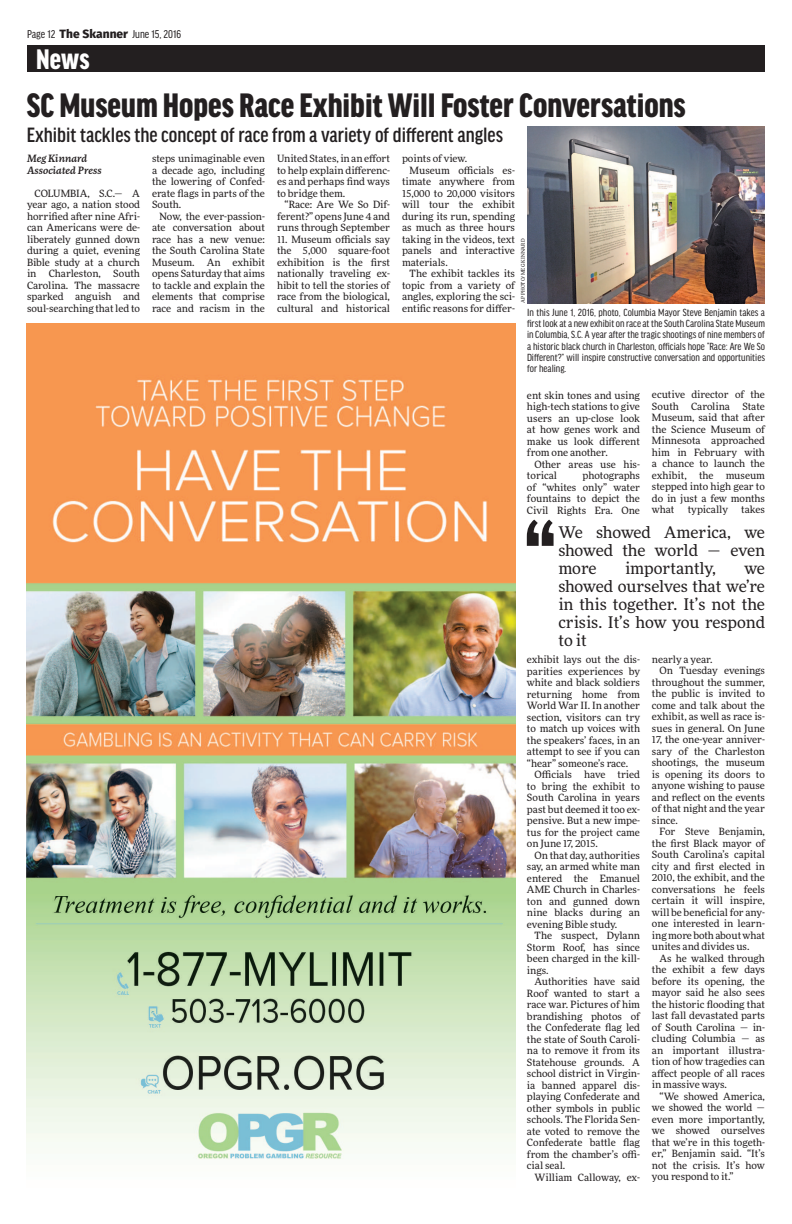
<style>
.page{position:relative;width:792px;height:1224px;background:#fff}
.page>*{position:absolute;margin:0;border:0;box-sizing:border-box;transform-origin:0 0}
.t1{font:500 condensed 147.5px "Good Headline Pro";color:#231f20}
.t2{font:900 condensed 36px "Good Headline Pro";color:#231f20}
.t3{font:900 condensed 30px "Good Headline Pro";color:#fff}
.t4{font:500 condensed 22px "Good Headline Pro";color:#231f20}
.t5{font:16px/18px "More Pro";color:#231f20;text-align:justify}
.t6{font:condensed 12px "Good Headline Pro";color:#231f20}
.t7{font:condensed 11px/11.2px "Good Headline Pro";color:#231f20;text-align:justify}
.t8{font:10px/11.5px "More Pro";color:#231f20;text-align:justify}
.t9{font:italic 500 10px/11.5px "More Pro";color:#231f20}
.t10{font:5px "More Pro";letter-spacing:.02em;color:#231f20}
.s1{font-family:"Fira Sans";font-weight:800;font-stretch:normal}
</style>
<div class="page">
<div style="left:27px;top:45px;width:738px;height:27px;background:#231f20"></div>
<img style="left:528px;top:126px;width:237px;height:177px">
<img style="left:27px;top:324px;width:488px;height:836px">
<p class="t6" style="left:27px;top:29px;width:156px">Page 12 <span class="s1">The Skanner</span> June 15, 2016</p>
<h3 class="t3" style="left:36px;top:47px;width:55px">News</h3>
<h2 class="t2" style="left:27px;top:91px;width:660px">SC Museum Hopes Race Exhibit Will Foster Conversations</h2>
<h3 class="t4" style="left:27px;top:126px;width:478px">Exhibit tackles the concept of race from a variety of diferent angles</h3>
<p class="t9" style="left:27px;top:154px;width:76px">Meg Kinnard<br>Associated Press</p>
<p class="t8" style="left:27px;top:188px;width:115px;text-indent:8px">COLUMBIA, S.C.— A year ago, a nation stood horriied ater nine Afri&shy;can Americans were de&shy;liberately gunned down during a quiet, evening Bible study at a church in Charleston, South Carolina. The massacre sparked anguish and soul-searching that led to</p>
<p class="t8" style="left:152px;top:154px;width:115px">steps unimaginable even a decade ago, including the lowering of Confed&shy;erate lags in parts of the South.</p>
<p class="t8" style="left:152px;top:211px;width:115px;text-indent:8px">Now, the ever-passion&shy;ate conversation about race has a new venue: the South Carolina State Museum. An exhibit opens Saturday that aims to tackle and explain the elements that comprise race and racism in the</p>
<p class="t8" style="left:277px;top:154px;width:114px">United States, in an efort to help explain diferenc&shy;es and perhaps ind ways to bridge them.</p>
<p class="t8" style="left:277px;top:200px;width:115px;text-indent:8px">“Race: Are We So Dif&shy;ferent?” opens June 4 and runs through September</p>
<p class="t8" style="left:277px;top:234px;width:115px">11. Museum oicials say the 5,000 square-foot exhibition is the irst nationally traveling ex&shy;hibit to tell the stories of race from the biological, cultural and historical</p>
<p class="t8" style="left:402px;top:154px;width:67px">points of view.</p>
<p class="t8" style="left:410px;top:165px;width:107px">Museum oicials es-</p>
<p class="t8" style="left:402px;top:177px;width:115px">timate anywhere from</p>
<p class="t8" style="left:402px;top:188px;width:114px">15,000 to 20,000 visitors</p>
<p class="t8" style="left:402px;top:200px;width:114px">will tour the exhibit</p>
<p class="t8" style="left:402px;top:211px;width:115px">during its run, spending</p>
<p class="t8" style="left:402px;top:223px;width:115px">as much as three hours</p>
<p class="t8" style="left:402px;top:234px;width:115px">taking in the videos, text</p>
<p class="t8" style="left:402px;top:246px;width:114px">panels and interactive</p>
<p class="t8" style="left:402px;top:257px;width:47px">materials.</p>
<p class="t8" style="left:410px;top:269px;width:107px">The exhibit tackles its</p>
<p class="t8" style="left:402px;top:280px;width:115px">topic from a variety of</p>
<p class="t8" style="left:402px;top:292px;width:115px">angles, exploring the sci-</p>
<p class="t8" style="left:402px;top:303px;width:115px">entiic reasons for difer-</p>
<p class="t10" style="left:521px;top:303px;width:66px;rotate:-90deg">AP PHOTO/MEG KINNARD</p>
<p class="t7" style="left:527px;top:307px;width:240px">In this June 1, 2016, photo, Columbia Mayor Steve Benjamin takes a irst look at a new exhibit on race at the South Carolina State Museum in Columbia, S.C. A year after the tragic shootings of nine members of a historic black church in Charleston, oicials hope “Race: Are We So Diferent?” will inspire constructive conversation and opportunities for healing.</p>
<p class="t8" style="left:527px;top:390px;width:115px">ent skin tones and using high-tech stations to give users an up-close look at how genes work and make us look diferent from one another.</p>
<p class="t8" style="left:527px;top:459px;width:114px;text-indent:8px">Other areas use his&shy;torical</p>
<p class="t8" style="left:527px;top:471px;width:115px;text-indent:56px">photographs of “whites only” water fountains to depict the Civil Rights Era. One</p>
<p class="t8" style="left:652px;top:389px;width:115px">ecutive director of the South Carolina State Museum, said that ater the Science Museum of Minnesota approached him in February with a chance to launch the exhibit, the museum stepped into high gear to do in just a few months what</p>
<p class="t8" style="left:688px;top:504px;width:42px">typically</p>
<p class="t8" style="left:741px;top:504px;width:25px">takes</p>
<h1 class="t1" style="left:523px;top:516px;width:35px">“</h1>
<h3 class="t5" style="left:558px;top:524px;width:208px">We showed America, we showed the world — even more</h3>
<h3 class="t5" style="left:625px;top:560px;width:92px">importantly,</h3>
<h3 class="t5" style="left:558px;top:560px;width:208px;text-indent:186px">we showed ourselves that we’re in this together. It’s not the crisis. It’s how you respond to it</h3>
<p class="t8" style="left:527px;top:655px;width:115px">exhibit lays out the dis&shy;parities experiences by white and black soldiers returning home from World War II. In another section, visitors can try to match up voices with the speakers’ faces, in an attempt to see if you can “hear” someone’s race.</p>
<p class="t8" style="left:527px;top:770px;width:115px;text-indent:8px">Oicials have tried to bring the exhibit to South Carolina in years past but deemed it too ex&shy;pensive. But a new impe&shy;tus for the project came on June 17, 2015.</p>
<p class="t8" style="left:527px;top:850px;width:115px;text-indent:8px">On that day, authorities say, an armed white man entered the Emanuel AME Church in Charles&shy;ton and gunned down nine blacks during an evening Bible study.</p>
<p class="t8" style="left:527px;top:931px;width:115px;text-indent:8px">The suspect, Dylann Storm Roof, has since been charged in the kill&shy;ings.</p>
<p class="t8" style="left:527px;top:977px;width:115px;text-indent:8px">Authorities have said Roof wanted to start a race war. Pictures of him brandishing photos of the Confederate lag led the state of South Caroli&shy;na to remove it from its Statehouse grounds. A school district in Virgin&shy;ia banned apparel dis&shy;playing Confederate and other symbols in public schools. The Florida Sen&shy;ate voted to remove the Confederate battle lag from the chamber’s oi&shy;cial seal.</p>
<p class="t8" style="left:535px;top:1172px;width:107px">William Calloway, ex-</p>
<p class="t8" style="left:652px;top:654px;width:62px">nearly a year.</p>
<p class="t8" style="left:660px;top:665px;width:107px">On Tuesday evenings</p>
<p class="t8" style="left:652px;top:677px;width:115px">throughout the summer,</p>
<p class="t8" style="left:652px;top:688px;width:115px">the public is invited to</p>
<p class="t8" style="left:652px;top:700px;width:115px">come and talk about the</p>
<p class="t8" style="left:652px;top:711px;width:114px">exhibit, as well as race is-</p>
<p class="t8" style="left:652px;top:723px;width:114px">sues in general. On June</p>
<p class="t8" style="left:652px;top:734px;width:115px">17, the one-year anniver-</p>
<p class="t8" style="left:652px;top:746px;width:115px">sary of the Charleston</p>
<p class="t8" style="left:652px;top:757px;width:115px">shootings, the museum</p>
<p class="t8" style="left:652px;top:769px;width:114px">is opening its doors to</p>
<p class="t8" style="left:652px;top:780px;width:115px">anyone wishing to pause</p>
<p class="t8" style="left:652px;top:792px;width:114px">and relect on the events</p>
<p class="t8" style="left:652px;top:803px;width:114px">of that night and the year</p>
<p class="t8" style="left:652px;top:815px;width:27px">since.</p>
<p class="t8" style="left:660px;top:826px;width:107px">For Steve Benjamin,</p>
<p class="t8" style="left:652px;top:838px;width:115px">the irst Black mayor of</p>
<p class="t8" style="left:652px;top:849px;width:115px">South Carolina’s capital</p>
<p class="t8" style="left:652px;top:861px;width:114px">city and irst elected in</p>
<p class="t8" style="left:652px;top:872px;width:114px">2010, the exhibit, and the</p>
<p class="t8" style="left:652px;top:884px;width:114px">conversations he feels</p>
<p class="t8" style="left:652px;top:895px;width:114px">certain it will inspire,</p>
<p class="t8" style="left:652px;top:907px;width:114px">will be beneicial for any-</p>
<p class="t8" style="left:652px;top:918px;width:114px">one interested in learn-</p>
<p class="t8" style="left:652px;top:930px;width:114px">ing more both about what</p>
<p class="t8" style="left:652px;top:941px;width:99px">unites and divides us.</p>
<p class="t8" style="left:660px;top:953px;width:107px">As he walked through</p>
<p class="t8" style="left:652px;top:964px;width:115px">the exhibit a few days</p>
<p class="t8" style="left:652px;top:976px;width:114px">before its opening, the</p>
<p class="t8" style="left:652px;top:987px;width:115px">mayor said he also sees</p>
<p class="t8" style="left:652px;top:999px;width:114px">the historic looding that</p>
<p class="t8" style="left:652px;top:1010px;width:115px">last fall devastated parts</p>
<p class="t8" style="left:652px;top:1022px;width:114px">of South Carolina — in-</p>
<p class="t8" style="left:652px;top:1033px;width:115px">cluding Columbia — as</p>
<p class="t8" style="left:652px;top:1045px;width:115px">an important illustra-</p>
<p class="t8" style="left:652px;top:1056px;width:114px">tion of how tragedies can</p>
<p class="t8" style="left:652px;top:1068px;width:114px">afect people of all races</p>
<p class="t8" style="left:652px;top:1079px;width:76px">in massive ways.</p>
<p class="t8" style="left:660px;top:1091px;width:107px">“We showed America,</p>
<p class="t8" style="left:652px;top:1102px;width:115px">we showed the world —</p>
<p class="t8" style="left:652px;top:1114px;width:114px">even more importantly,</p>
<p class="t8" style="left:652px;top:1125px;width:114px">we showed ourselves</p>
<p class="t8" style="left:652px;top:1137px;width:115px">that we’re in this togeth-</p>
<p class="t8" style="left:652px;top:1148px;width:114px">er,” Benjamin said. “It’s</p>
<p class="t8" style="left:652px;top:1160px;width:114px">not the crisis. It’s how</p>
<p class="t8" style="left:652px;top:1171px;width:83px">you respond to it.”</p>
</div>
